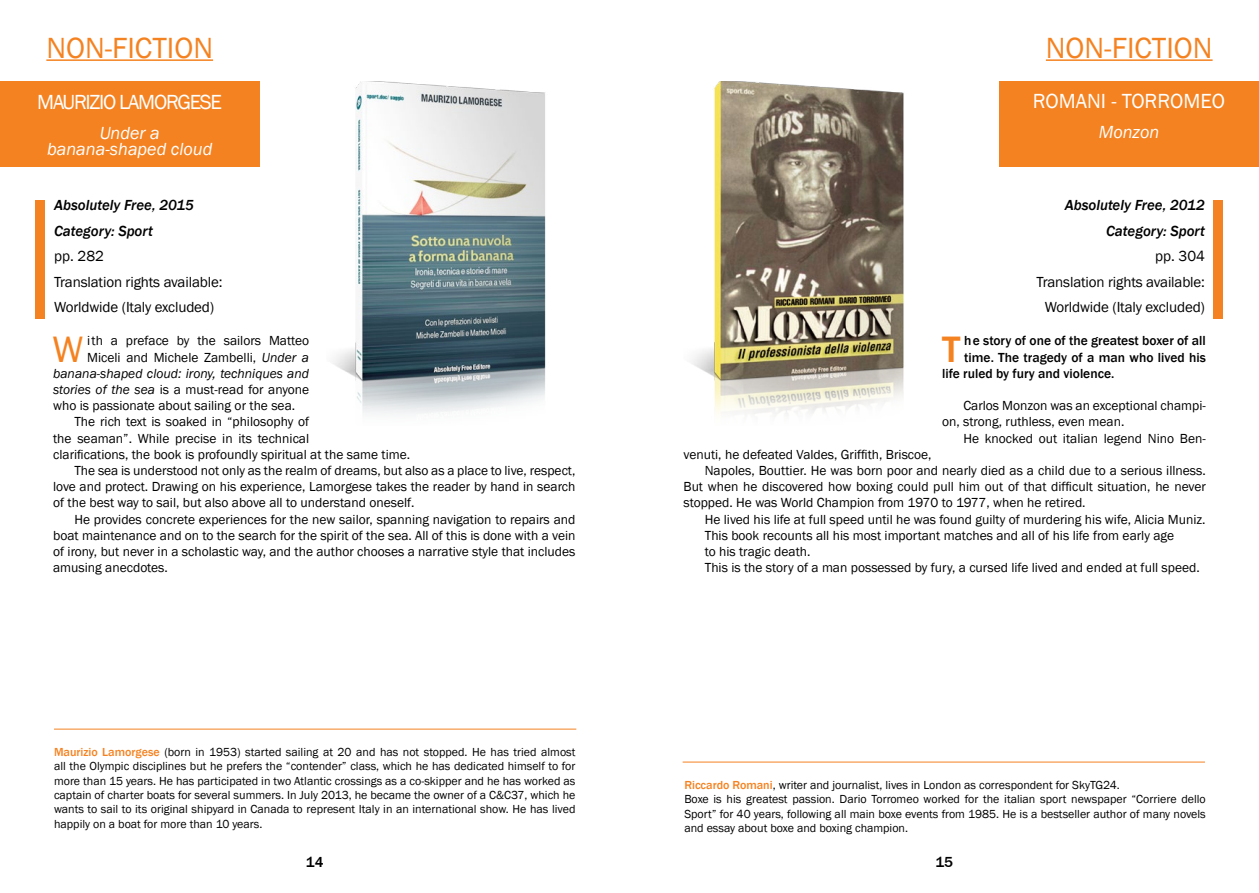
<style>
.page{position:relative;width:1259px;height:893px;background:#fff}
.page>*{position:absolute;margin:0;border:0;box-sizing:border-box;transform-origin:0 0}
.t1{font:37.8px "Franklin Gothic";color:#f58220}
.t2{font:500 37.8px "Franklin Gothic";color:#f58220}
.t3{font:30px "Franklin Gothic";color:#f58220}
.t4{font:21px "Franklin Gothic";letter-spacing:-.005em;color:#fff}
.t5{font:italic 18px/16.5px "Franklin Gothic";color:#fff;text-align:center}
.t6{font:15px/25.5px "Franklin Gothic";letter-spacing:-.01em;color:#000}
.t7{font:italic 500 15px/25.5px "Franklin Gothic";color:#000}
.t8{font:500 15px "Franklin Gothic";color:#000}
.t9{font:13.5px/16.2px "Franklin Gothic";color:#000}
.t10{font:500 13.5px "Franklin Gothic";color:#000}
.t11{font:italic 13.5px "Franklin Gothic";color:#000}
.t12{font:12px/14.4px "Franklin Gothic";color:#000;text-align:justify}
.s1{font-style:italic}
.s2{font-weight:500;color:#f58220}
</style>
<div class="page">
<div style="left:0;top:82px;width:259px;height:85px;background:#f58220"></div>
<hr style="left:46px;top:59px;width:167px;height:2px;background:#f58220">
<img style="left:333px;top:82px;width:213px;height:332px">
<div style="left:999px;top:82px;width:260px;height:85px;background:#f58220"></div>
<hr style="left:1046px;top:59px;width:166px;height:2px;background:#f58220">
<img style="left:692px;top:82px;width:212px;height:333px">
<div style="left:1213px;top:200px;width:10px;height:119px;background:#f58220"></div>
<div style="left:35px;top:200px;width:10px;height:119px;background:#f58220"></div>
<hr style="left:54px;top:729px;width:522px;height:1px;background:#f58220">
<hr style="left:682px;top:762px;width:523px;height:1px;background:#f58220">
<h2 class="t3" style="left:46px;top:29px;width:168px">Non-Fiction</h2>
<h3 class="t4" style="left:37px;top:89px;width:26px">Mauri</h3>
<h3 class="t4" style="left:90px;top:89px;width:89px">zio Lamorgese</h3>
<h3 class="t5" style="left:47px;top:125px;width:167px">Under a banana-shaped cloud</h3>
<p class="t7" style="left:54px;top:193px;width:141px">Absolutely Free, 2015<br>Category: Sport</p>
<p class="t6" style="left:54px;top:244px;width:170px">pp. 282<br>Translation rights available:<br>Worldwide (Italy excluded)</p>
<h1 class="t1" style="left:52px;top:325px;width:32px">W</h1>
<p class="t9" style="left:87px;top:333px;width:224px">ith a preface by the sailors Matteo</p>
<p class="t9" style="left:87px;top:349px;width:223px">Miceli and Michele Zambelli, <span class="s1">Under a</span></p>
<p class="t11" style="left:53px;top:365px;width:257px">banana-shaped cloud: irony, techniques and</p>
<p class="t9" style="left:53px;top:382px;width:257px"><span class="s1">stories of the sea</span> is a must-read for anyone</p>
<p class="t9" style="left:53px;top:398px;width:243px">who is passionate about sailing or the sea.</p>
<p class="t9" style="left:74px;top:414px;width:236px">The rich text is soaked in “philosophy of</p>
<p class="t9" style="left:53px;top:430px;width:257px">the seaman”. While precise in its technical</p>
<p class="t9" style="left:53px;top:446px;width:358px">clarifications, the book is profoundly spiritual at the same time.</p>
<p class="t9" style="left:74px;top:463px;width:502px">The sea is understood not only as the realm of dreams, but also as a place to live, respect,</p>
<p class="t9" style="left:53px;top:479px;width:524px">love and protect. Drawing on his experience, Lamorgese takes the reader by hand in search</p>
<p class="t9" style="left:53px;top:495px;width:363px">of the best way to sail, but also above all to understand oneself.</p>
<p class="t9" style="left:74px;top:511px;width:502px">He provides concrete experiences for the new sailor, spanning navigation to repairs and</p>
<p class="t9" style="left:53px;top:527px;width:524px">boat maintenance and on to the search for the spirit of the sea. All of this is done with a vein</p>
<p class="t9" style="left:53px;top:544px;width:524px">of irony, but never in a scholastic way, and the author chooses a narrative style that includes</p>
<p class="t9" style="left:53px;top:560px;width:116px">amusing anecdotes.</p>
<p class="t12" style="left:54px;top:745px;width:523px"><span class="s2">Maurizio Lamorgese</span> (born in 1953) started sailing at 20 and has not stopped. He has tried almost all the Olympic disciplines but he prefers the “contender” class, which he has dedicated himself to for more than 15 years. He has participated in two Atlantic crossings as a co-skipper and he has worked as captain of charter boats for several summers. I n July 2013, he became the owner of a C&amp;C37, which he wants to sail to its original shipyard in Canada to represent Italy in an international show. He has lived happily on a boat for more than 10 years.</p>
<p class="t8" style="left:306px;top:853px;width:19px">14</p>
<h2 class="t3" style="left:1046px;top:29px;width:168px">Non-Fiction</h2>
<h3 class="t4" style="left:1033px;top:88px;width:194px">Romani - Torrom eo</h3>
<h3 class="t5" style="left:1098px;top:124px;width:62px">Monzon</h3>
<p class="t7" style="left:1064px;top:193px;width:142px;text-align:right">Absolutely Free, 2012<br>Category: Sport</p>
<p class="t6" style="left:1036px;top:244px;width:170px;text-align:right">pp. 304<br>Translation rights available:<br>Worldwide (Italy excluded)</p>
<h1 class="t2" style="left:942px;top:326px;width:20px">T</h1>
<p class="t10" style="left:964px;top:333px;width:243px">he story of one of the greatest boxer of all</p>
<p class="t10" style="left:964px;top:349px;width:243px">time. The tragedy of a man who lived his</p>
<p class="t10" style="left:942px;top:365px;width:174px">life ruled by fury and violence.</p>
<p class="t9" style="left:942px;top:398px;width:265px;text-indent:21px">Carlos Monzon was an exceptional champi&shy;on, strong, ruthless, even mean.</p>
<p class="t9" style="left:963px;top:430px;width:244px">He knocked out italian legend Nino Ben-</p>
<p class="t9" style="left:683px;top:446px;width:250px">venuti, he defeated Valdes, Griffith, Briscoe,</p>
<p class="t9" style="left:705px;top:463px;width:502px">Napoles, Bouttier. He was born poor and nearly died as a child due to a serious illness.</p>
<p class="t9" style="left:683px;top:479px;width:524px">But when he discovered how boxing could pull him out of that difficult situation, he never</p>
<p class="t9" style="left:683px;top:495px;width:404px">stopped. He was World Champion from 1970 to 1977, when he retired.</p>
<p class="t9" style="left:705px;top:511px;width:502px">He lived his life at full speed until he was found guilty of murdering his wife, Alicia Muniz.</p>
<p class="t9" style="left:705px;top:527px;width:471px">This book recounts all his most important matches and all of his life from early age</p>
<p class="t9" style="left:705px;top:544px;width:107px">to his tragic death.</p>
<p class="t9" style="left:705px;top:560px;width:496px">This is the story of a man possessed by fury, a cursed life lived and ended at full speed.</p>
<p class="t12" style="left:684px;top:778px;width:523px;text-align:left"><span class="s2">Riccardo Romani</span>, writer and journalist, lives in London as correspondent for SkyTG24.<br>Boxe is his greatest passion. Dario Torromeo worked for the italian sport newspaper “Corriere dello Sport” for 40 years, following all main boxe events from 1985. He is a bestseller author of many novels and essay about boxe and boxing champion.</p>
<p class="t8" style="left:935px;top:853px;width:19px">15</p>
</div>
